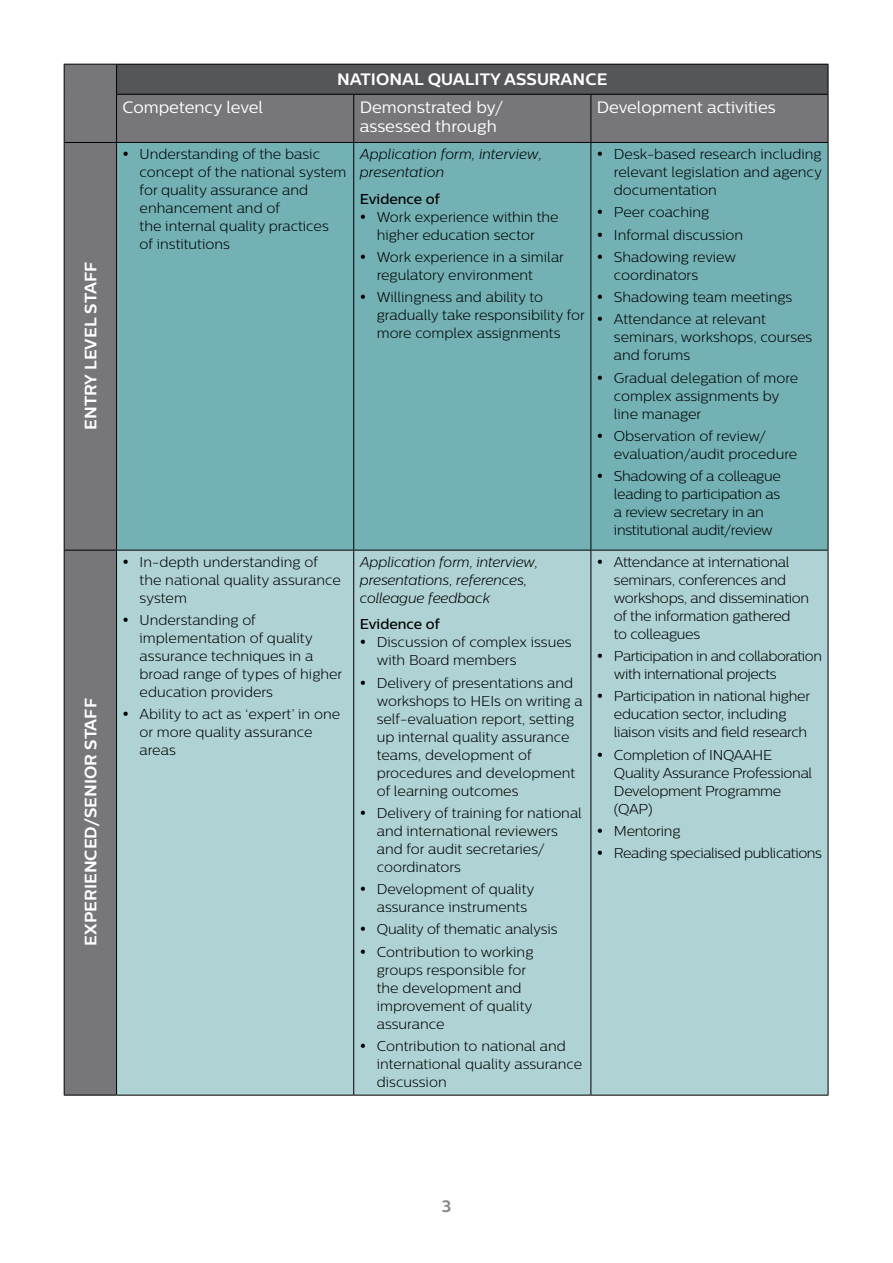
<style>
.page{position:relative;width:893px;height:1263px;background:#fff}
.page>*{position:absolute;margin:0;border:0;box-sizing:border-box;transform-origin:0 0}
.t1{font:16.5px/19.8px "Centrale Sans";color:#fff}
.t2{font:700 16.5px "Centrale Sans";color:#fff}
.t3{font:700 16.5px "Centrale Sans";color:#878787}
.t4{font:300 14.25px/18px "Centrale Sans";color:#000}
.t5{font:300 14.25px/18px "Centrale Sans";letter-spacing:-.02em;color:#000}
.t6{font:italic 300 14.25px/18px "Centrale Sans";letter-spacing:-.01em;color:#000}
.t7{font:300 14.25px/18px "Centrale Sans";letter-spacing:-.03em;color:#000}
.t8{font:300 14.25px "Centrale Sans";letter-spacing:-.025em;color:#000}
.t9{font:500 14.25px "Centrale Sans";color:#000}
</style>
<div class="page">
<div style="left:65px;top:65px;width:763px;height:1030px;background:#77777b"></div>
<div style="left:117px;top:64px;width:711px;height:30px;background:#55565a"></div>
<div style="left:117px;top:143px;width:711px;height:407px;background:#73b1b4"></div>
<div style="left:117px;top:551px;width:711px;height:544px;background:#afd2d4"></div>
<hr style="left:64px;top:64px;width:53px;height:1px;background:#000">
<svg style="left:64px;top:65px;width:1px;height:29px"></svg>
<hr style="left:117px;top:64px;width:237px;height:1px;background:#000">
<svg style="left:116px;top:65px;width:1px;height:29px"></svg>
<hr style="left:354px;top:64px;width:237px;height:1px;background:#000">
<hr style="left:591px;top:64px;width:237px;height:1px;background:#000">
<svg style="left:828px;top:65px;width:1px;height:29px"></svg>
<hr style="left:64px;top:94px;width:1px;height:48px;background:#000">
<hr style="left:116px;top:94px;width:238px;height:1px;background:#000">
<hr style="left:116px;top:95px;width:1px;height:47px;background:#000">
<hr style="left:354px;top:94px;width:237px;height:1px;background:#000">
<hr style="left:353px;top:95px;width:1px;height:47px;background:#000">
<hr style="left:591px;top:94px;width:237px;height:1px;background:#000">
<hr style="left:590px;top:95px;width:1px;height:47px;background:#000">
<hr style="left:828px;top:95px;width:1px;height:47px;background:#000">
<hr style="left:64px;top:142px;width:53px;height:1px;background:#000">
<hr style="left:64px;top:143px;width:1px;height:407px;background:#000">
<hr style="left:117px;top:142px;width:237px;height:1px;background:#000">
<hr style="left:116px;top:143px;width:1px;height:407px;background:#000">
<hr style="left:354px;top:142px;width:237px;height:1px;background:#000">
<hr style="left:353px;top:143px;width:1px;height:407px;background:#000">
<hr style="left:591px;top:142px;width:237px;height:1px;background:#000">
<hr style="left:590px;top:143px;width:1px;height:407px;background:#000">
<hr style="left:828px;top:143px;width:1px;height:407px;background:#000">
<hr style="left:64px;top:550px;width:53px;height:1px;background:#000">
<hr style="left:64px;top:550px;width:1px;height:545px;background:#000">
<hr style="left:117px;top:550px;width:237px;height:1px;background:#000">
<hr style="left:116px;top:550px;width:1px;height:545px;background:#000">
<hr style="left:354px;top:550px;width:237px;height:1px;background:#000">
<hr style="left:353px;top:550px;width:1px;height:545px;background:#000">
<hr style="left:591px;top:550px;width:237px;height:1px;background:#000">
<hr style="left:590px;top:550px;width:1px;height:545px;background:#000">
<hr style="left:828px;top:550px;width:1px;height:545px;background:#000">
<hr style="left:64px;top:1095px;width:53px;height:1px;background:#000">
<hr style="left:117px;top:1095px;width:237px;height:1px;background:#000">
<hr style="left:354px;top:1095px;width:237px;height:1px;background:#000">
<hr style="left:591px;top:1095px;width:237px;height:1px;background:#000">
<p class="t2" style="left:81px;top:430px;width:169px;rotate:-90deg">ENTRY LEVEL STAFF</p>
<p class="t2" style="left:81px;top:945px;width:249px;rotate:-90deg">EXPERIENCED/SENIOR STAFF</p>
<p class="t2" style="left:337px;top:70px;width:272px">NATIONAL QUALITY ASSURANCE</p>
<p class="t1" style="left:123px;top:97px;width:142px">Competency level</p>
<p class="t1" style="left:360px;top:97px;width:145px">Demonstrated by/ assessed through</p>
<p class="t1" style="left:597px;top:97px;width:180px">Development activities</p>
<p class="t4" style="left:140px;top:145px;width:208px;text-indent:-17px">• Understanding of the basic concept of the national system for quality assurance and enhancement and of<br>the internal quality practices<br>of institutions</p>
<p class="t6" style="left:360px;top:145px;width:184px">Application form, interview, presentation</p>
<p class="t4" style="left:614px;top:145px;width:210px;text-align:justify;text-indent:-17px">• Desk-based research including relevant legislation and agency documentation</p>
<p class="t4" style="left:597px;top:203px;width:114px">• Peer coaching</p>
<p class="t4" style="left:597px;top:225px;width:148px">• Informal discussion</p>
<p class="t4" style="left:614px;top:248px;width:124px;text-indent:-17px">• Shadowing review coordinators</p>
<p class="t4" style="left:597px;top:288px;width:197px">• Shadowing team meetings</p>
<p class="t4" style="left:614px;top:310px;width:200px;text-indent:-17px">• Attendance at relevant seminars, workshops, courses and forums</p>
<p class="t4" style="left:614px;top:369px;width:186px;text-indent:-17px">• Gradual delegation of more complex assignments by line manager</p>
<p class="t4" style="left:614px;top:427px;width:185px;text-indent:-17px">• Observation of review/ evaluation/audit procedure</p>
<p class="t5" style="left:614px;top:467px;width:169px;text-indent:-17px">• Shadowing of a colleague leading to participation as a review secretary in an institutional audit/review</p>
<p class="t9" style="left:360px;top:190px;width:82px">Evidence of</p>
<p class="t4" style="left:360px;top:207px;width:200px;text-align:center">• Work experience within the higher education sector</p>
<p class="t4" style="left:377px;top:248px;width:189px;text-indent:-17px">• Work experience in a similar regulatory environment</p>
<p class="t4" style="left:377px;top:288px;width:210px;text-indent:-17px">• Willingness and ability to gradually take responsibility for more complex assignments</p>
<p class="t4" style="left:140px;top:553px;width:203px;text-indent:-17px">• In-depth understanding of the national quality assurance system</p>
<p class="t4" style="left:140px;top:611px;width:204px;text-indent:-17px">• Understanding of implementation of quality assurance techniques in a broad range of types of higher education providers</p>
<p class="t4" style="left:140px;top:705px;width:202px;text-indent:-17px">• Ability to act as ‘expert’ in one or more quality assurance areas</p>
<p class="t6" style="left:360px;top:553px;width:180px">Application form, interview, presentations, references, colleague feedback</p>
<p class="t9" style="left:360px;top:616px;width:82px">Evidence of</p>
<p class="t4" style="left:377px;top:633px;width:196px;text-indent:-17px">• Discussion of complex issues with Board members</p>
<p class="t4" style="left:377px;top:673px;width:207px;text-indent:-17px">• Delivery of presentations and workshops to HEIs on writing a self-evaluation report, setting up internal quality assurance teams, development of procedures and development of learning outcomes</p>
<p class="t4" style="left:377px;top:804px;width:207px;text-indent:-17px">• Delivery of training for national and international reviewers and for audit secretaries/ coordinators</p>
<p class="t4" style="left:377px;top:880px;width:159px;text-indent:-17px">• Development of quality assurance instruments</p>
<p class="t4" style="left:360px;top:920px;width:199px">• Quality of thematic analysis</p>
<p class="t4" style="left:377px;top:942px;width:158px;text-indent:-17px">• Contribution to working groups responsible for the development and improvement of quality assurance</p>
<p class="t4" style="left:377px;top:1037px;width:207px;text-indent:-17px">• Contribution to national and international quality assurance discussion</p>
<p class="t5" style="left:614px;top:553px;width:197px;text-indent:-17px">• Attendance at international seminars, conferences and workshops, and dissemination of the information gathered<br>to colleagues</p>
<p class="t7" style="left:614px;top:647px;width:210px;text-indent:-17px">• Participation in and collaboration with international projects</p>
<p class="t5" style="left:614px;top:687px;width:198px;text-indent:-17px">• Participation in national higher education sector, including liaison visits and field research</p>
<p class="t5" style="left:614px;top:745px;width:200px;text-indent:-17px">• Completion of INQAAHE<br>Quality Assurance Professional<br>Development Programme (QAP)</p>
<p class="t5" style="left:597px;top:822px;width:85px">• Mentoring</p>
<p class="t8" style="left:597px;top:845px;width:227px">• Reading specialised publications</p>
<p class="t3" style="left:442px;top:1196px;width:11px">3</p>
</div>
